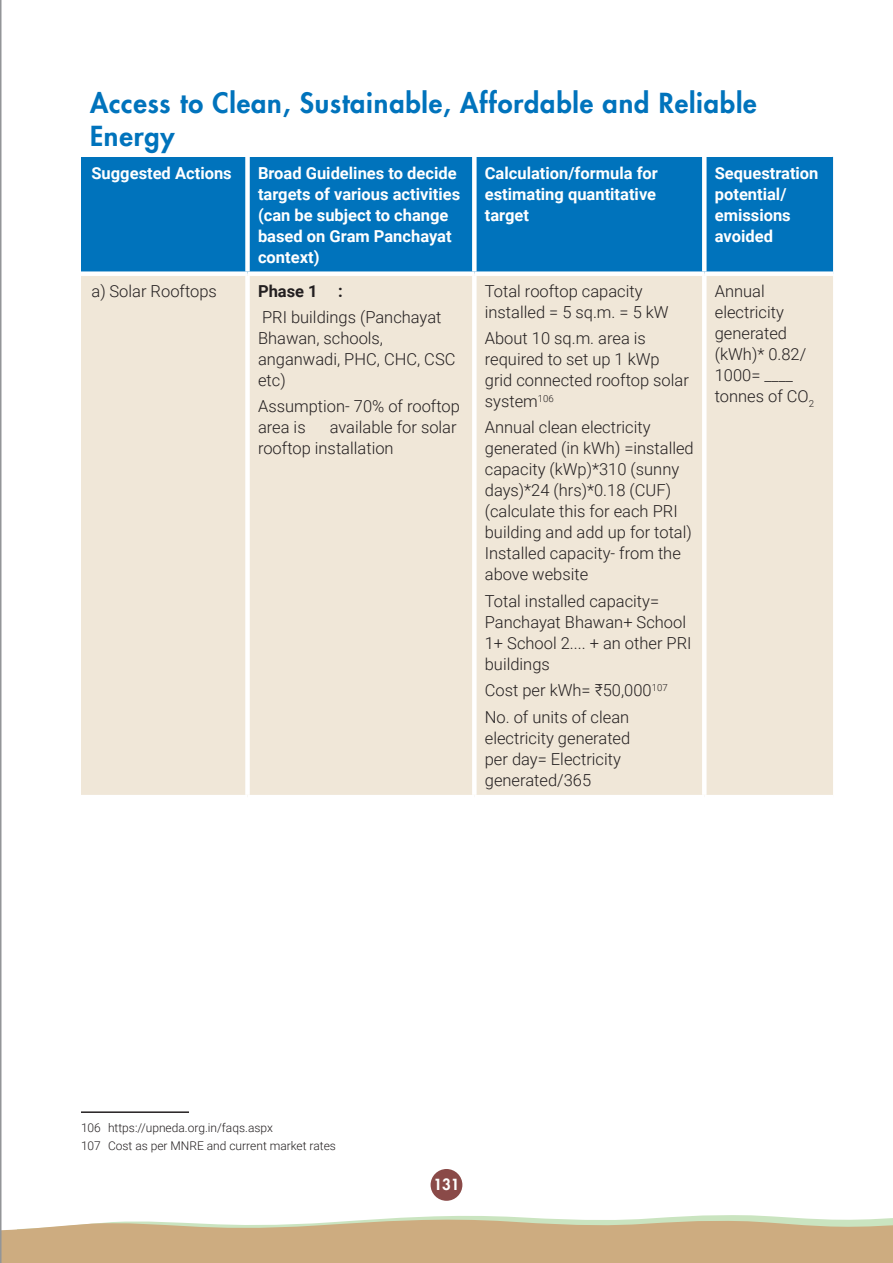
<style>
.page{position:relative;width:893px;height:1263px;background:#fff}
.page>*{position:absolute;margin:0;border:0;box-sizing:border-box;transform-origin:0 0}
.B-level{font:800 27px/33px "Futura LT";letter-spacing:.03em;color:#0073bc}
.Bodytext{font:300 16.5px/21px "Roboto";color:#231f20}
.Bodytext-2{font:700 16.5px/21px "Roboto";color:#fff}
.Bodytext-3{font:700 16.5px "Roboto";color:#231f20}
.t1{font:800 15px "Futura LT";color:#fff}
.footnote{font:300 12px "Roboto";color:#231f20}
</style>
<div class="page">
<svg style="left:2px;top:1215px;width:891px;height:48px;background:#d2b993"></svg>
<div style="left:431px;top:1169px;width:31px;height:32px;background:#8a4a48;border-radius:50%"></div>
<hr style="left:0;top:0;width:2px;height:1263px;background:#939598">
<div style="left:81px;top:157px;width:752px;height:114px;background:#0073bc"></div>
<div style="left:81px;top:276px;width:752px;height:519px;background:#f0e7d8"></div>
<div style="left:245px;top:156px;width:5px;height:115px;background:#fff"></div>
<div style="left:472px;top:156px;width:5px;height:115px;background:#fff"></div>
<svg style="left:702px;top:157px;width:4px;height:114px"></svg>
<div style="left:245px;top:276px;width:5px;height:519px;background:#fff"></div>
<div style="left:472px;top:276px;width:5px;height:519px;background:#fff"></div>
<hr style="left:702px;top:276px;width:4px;height:519px;background:#fff">
<hr style="left:81px;top:1111px;width:108px;height:2px;background:#231f20">
<p class="B-level" style="left:90px;top:86px;width:668px">Access to Clean, Sustainable, Affordable and Reliable<br>Energy</p>
<p class="Bodytext-2" style="left:92px;top:162px;width:142px">Suggested Actions</p>
<p class="Bodytext-2" style="left:258px;top:162px;width:204px">Broad Guidelines to decide targets of various activities (can be subject to change based on Gram Panchayat context)</p>
<p class="Bodytext-2" style="left:485px;top:162px;width:175px;text-align:justify">Calculation/formula for estimating quantitative target</p>
<p class="Bodytext-2" style="left:715px;top:162px;width:105px">Sequestration potential/ emissions avoided</p>
<p class="Bodytext" style="left:92px;top:280px;width:127px">a) Solar Rooftops</p>
<p class="Bodytext-3" style="left:258px;top:279px;width:86px">Phase 1 :</p>
<p class="Bodytext" style="left:258px;top:306px;width:199px">PRI buildings (Panchayat<br>Bhawan, schools, anganwadi, PHC, CHC, CSC etc)</p>
<p class="Bodytext" style="left:258px;top:395px;width:203px">Assumption- 70% of rooftop area is</p>
<p class="Bodytext" style="left:485px;top:280px;width:185px">Total rooftop capacity installed = 5 sq.m. = 5 kW</p>
<p class="Bodytext" style="left:485px;top:327px;width:206px">About 10 sq.m. area is required to set up 1 kWp grid connected rooftop solar system<sup>106</sup></p>
<p class="Bodytext" style="left:485px;top:416px;width:210px">Annual clean electricity generated (in kWh) =installed capacity (kWp)*310 (sunny days)*24 (hrs)*0.18 (CUF) (calculate this for each PRI building and add up for total)<br>Installed capacity- from the above website</p>
<p class="Bodytext" style="left:485px;top:590px;width:208px">Total installed capacity=<br>Panchayat Bhawan+ School<br>1+ School 2.... + an other PRI buildings</p>
<p class="Bodytext" style="left:485px;top:679px;width:184px">Cost per kWh= ₹50,000<sup>107</sup></p>
<p class="Bodytext" style="left:485px;top:706px;width:147px">No. of units of clean electricity generated per day= Electricity generated/365</p>
<p class="Bodytext" style="left:715px;top:280px;width:101px">Annual electricity generated (kWh)* 0.82/<br>1000= ____ tonnes of CO<sub>2</sub></p>
<p class="Bodytext" style="left:258px;top:416px;width:200px;text-indent:72px">available for solar rooftop installation</p>
<p class="footnote" style="left:81px;top:1119px;width:193px">106 https://upneda.org.in/faqs.aspx</p>
<p class="footnote" style="left:81px;top:1137px;width:256px">107 Cost as per MNRE and current market rates</p>
<p class="t1" style="left:433px;top:1174px;width:28px">131</p>
</div>
